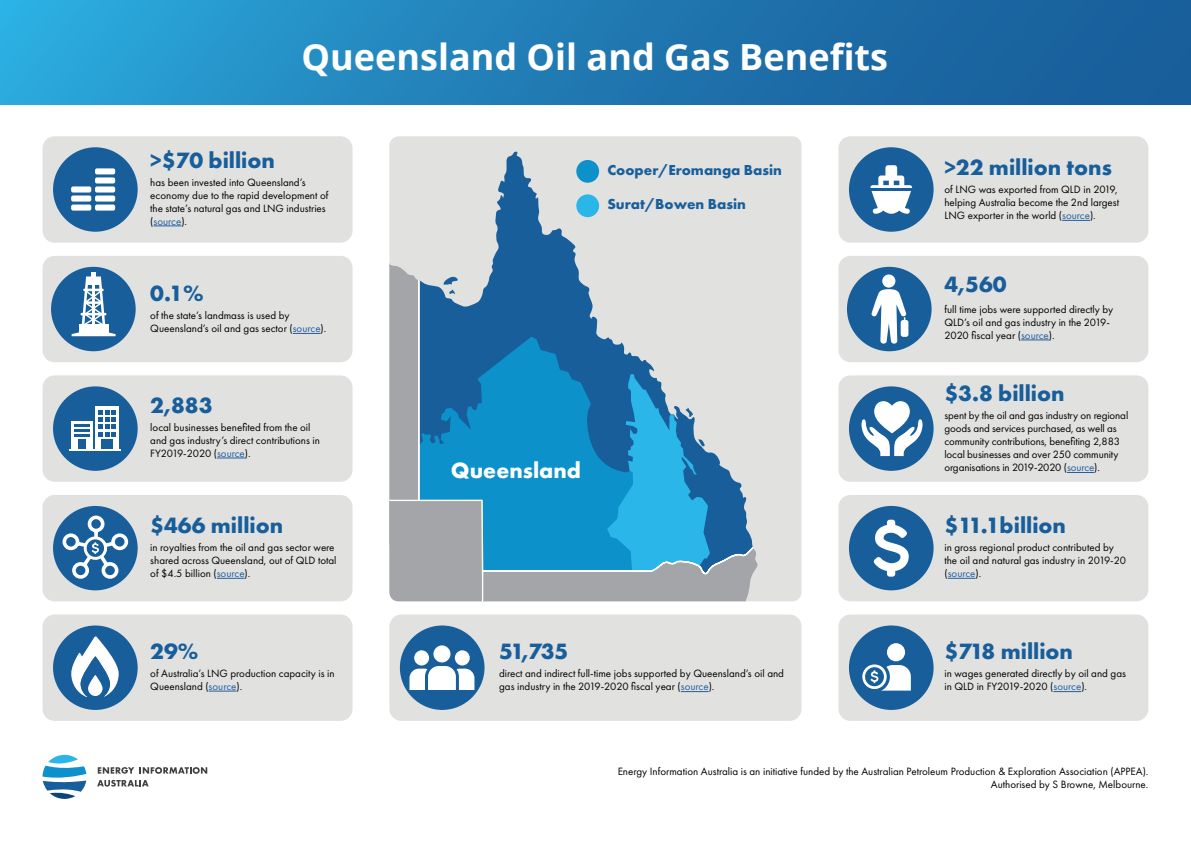
<style>
.page{position:relative;width:1191px;height:842px;background:#fff}
.page>*{position:absolute;margin:0;border:0;box-sizing:border-box;transform-origin:0 0}
.t1{font:700 36px "Open Sans";color:#fff}
.t2{font:700 23px "Futura PT";color:#175e9b}
.t3{font:700 23px "Futura PT";color:#fff}
.t4{font:700 15px "Futura PT";color:#175e9b}
.t5{font:11px/13px "Futura PT";color:#000}
.s1{color:#215e9e}
</style>
<div class="page">
<div style="left:43px;top:136px;width:309px;height:107px;background:#e1e1e0;border-radius:12px"></div>
<div style="left:838px;top:136px;width:310px;height:107px;background:#e1e1e0;border-radius:12px"></div>
<div style="left:43px;top:256px;width:309px;height:106px;background:#e1e1e0;border-radius:12px"></div>
<div style="left:838px;top:256px;width:310px;height:106px;background:#e1e1e0;border-radius:12px"></div>
<div style="left:43px;top:375px;width:309px;height:107px;background:#e1e1e0;border-radius:12px"></div>
<div style="left:838px;top:375px;width:310px;height:107px;background:#e1e1e0;border-radius:12px"></div>
<div style="left:43px;top:495px;width:309px;height:106px;background:#e1e1e0;border-radius:12px"></div>
<div style="left:838px;top:495px;width:310px;height:106px;background:#e1e1e0;border-radius:12px"></div>
<div style="left:43px;top:614px;width:309px;height:107px;background:#e1e1e0;border-radius:12px"></div>
<div style="left:389px;top:614px;width:412px;height:107px;background:#e1e1e0;border-radius:12px"></div>
<div style="left:838px;top:614px;width:310px;height:107px;background:#e1e1e0;border-radius:12px"></div>
<div style="left:389px;top:136px;width:412px;height:465px;background:#e1e1e0;border-radius:9px"></div>
<svg style="left:43px;top:755px;width:43px;height:44px"></svg>
<svg style="left:98px;top:767px;width:109px;height:7px"></svg>
<svg style="left:97px;top:780px;width:52px;height:6px"></svg>
<div style="left:0;top:0;width:1191px;height:105px;background:linear-gradient(to right,#2ba6d9,#165593)"></div>
<svg style="left:51px;top:267px;width:85px;height:84px"></svg>
<svg style="left:153px;top:226px;width:28px;height:1px"></svg>
<svg style="left:1021px;top:340px;width:28px;height:1px"></svg>
<svg style="left:293px;top:333px;width:28px;height:1px"></svg>
<svg style="left:1067px;top:472px;width:27px;height:1px"></svg>
<svg style="left:947px;top:578px;width:28px;height:1px"></svg>
<svg style="left:209px;top:691px;width:27px;height:1px"></svg>
<svg style="left:1053px;top:691px;width:28px;height:1px"></svg>
<svg style="left:681px;top:691px;width:27px;height:1px"></svg>
<svg style="left:1062px;top:220px;width:28px;height:1px"></svg>
<svg style="left:53px;top:147px;width:85px;height:85px"></svg>
<div style="left:400px;top:625px;width:84px;height:85px;background:#175e9b;border-radius:50%"></div>
<svg style="left:217px;top:458px;width:28px;height:1px"></svg>
<svg style="left:217px;top:578px;width:28px;height:1px"></svg>
<svg style="left:53px;top:625px;width:85px;height:85px"></svg>
<div style="left:71px;top:205px;width:20px;height:6px;background:#fff;border-radius:2px"></div>
<div style="left:71px;top:195px;width:20px;height:7px;background:#fff;border-radius:2px"></div>
<div style="left:71px;top:186px;width:20px;height:7px;background:#fff;border-radius:2px"></div>
<div style="left:95px;top:205px;width:20px;height:6px;background:#fff;border-radius:2px"></div>
<div style="left:95px;top:195px;width:20px;height:7px;background:#fff;border-radius:2px"></div>
<div style="left:95px;top:186px;width:20px;height:7px;background:#fff;border-radius:2px"></div>
<div style="left:95px;top:177px;width:20px;height:6px;background:#fff;border-radius:2px"></div>
<div style="left:95px;top:168px;width:20px;height:6px;background:#fff;border-radius:2px"></div>
<svg style="left:847px;top:267px;width:84px;height:84px"></svg>
<svg style="left:849px;top:506px;width:84px;height:84px"></svg>
<svg style="left:849px;top:147px;width:84px;height:85px"></svg>
<hr style="left:866px;top:188px;width:46px;height:2px;background:#175e9b">
<svg style="left:849px;top:625px;width:84px;height:85px"></svg>
<svg style="left:849px;top:386px;width:84px;height:85px"></svg>
<svg style="left:389px;top:159px;width:369px;height:411px"></svg>
<svg style="left:389px;top:243px;width:366px;height:358px"></svg>
<div style="left:576px;top:160px;width:23px;height:23px;background:#0d91ca;border-radius:50%"></div>
<div style="left:576px;top:194px;width:23px;height:23px;background:#2bb6e9;border-radius:50%"></div>
<div style="left:414px;top:650px;width:15px;height:15px;background:#fff;border-radius:50%"></div>
<div style="left:455px;top:650px;width:15px;height:15px;background:#fff;border-radius:50%"></div>
<svg style="left:409px;top:661px;width:65px;height:29px"></svg>
<div style="left:432px;top:644px;width:20px;height:20px;background:#fff;border-radius:50%"></div>
<div style="left:430px;top:642px;width:23px;height:23px;border:3px solid #175e9b;border-radius:50%"></div>
<svg style="left:53px;top:506px;width:85px;height:84px"></svg>
<svg style="left:53px;top:386px;width:85px;height:85px"></svg>
<hr style="left:69px;top:449px;width:52px;height:2px;background:#fff">
<h1 class="t1" style="left:302px;top:31px;width:588px">Queensland Oil and Gas Benefits</h1>
<h2 class="t2" style="left:150px;top:145px;width:126px">&gt;$70 billion</h2>
<p class="t5" style="left:150px;top:176px;width:180px">has been invested into Queensland’s economy due to the rapid development of the state’s natural gas and LNG industries (<span class="s1">source</span>).</p>
<h2 class="t2" style="left:150px;top:279px;width:55px">0.1%</h2>
<p class="t5" style="left:150px;top:309px;width:178px">of the state’s landmass is used by<br>Queensland’s oil and gas sector (<span class="s1">source</span>).</p>
<h2 class="t2" style="left:150px;top:390px;width:64px">2,883</h2>
<p class="t5" style="left:150px;top:421px;width:171px">local businesses benefited from the oil and gas industry’s direct contributions in<br>FY2019-2020 (<span class="s1">source</span>).</p>
<h2 class="t2" style="left:150px;top:511px;width:134px">$466 million</h2>
<p class="t5" style="left:150px;top:541px;width:188px">in royalties from the oil and gas sector were shared across Queensland, out of QLD total of $4.5 billion (<span class="s1">source</span>).</p>
<h2 class="t2" style="left:150px;top:636px;width:50px">29%</h2>
<p class="t5" style="left:150px;top:667px;width:186px">of Australia’s LNG production capacity is in<br>Queensland (<span class="s1">source</span>).</p>
<h3 class="t4" style="left:607px;top:160px;width:176px">Cooper/Eromanga Basin</h3>
<h3 class="t4" style="left:607px;top:195px;width:140px">Surat/Bowen Basin</h3>
<h2 class="t3" style="left:451px;top:455px;width:132px">Queensland</h2>
<h2 class="t2" style="left:499px;top:637px;width:71px">51,735</h2>
<p class="t5" style="left:499px;top:667px;width:286px">direct and indirect full-time jobs supported by Queensland’s oil and gas industry in the 2019-2020 fiscal year (<span class="s1">source</span>).</p>
<h2 class="t2" style="left:944px;top:153px;width:169px">&gt;22 million tons</h2>
<p class="t5" style="left:944px;top:183px;width:176px;text-align:justify">of LNG was exported from QLD in 2019, helping Australia become the 2nd largest LNG exporter in the world (<span class="s1">source</span>).</p>
<h2 class="t2" style="left:944px;top:269px;width:64px">4,560</h2>
<p class="t5" style="left:944px;top:303px;width:170px">full time jobs were supported directly by<br>QLD’s oil and gas industry in the 2019-<br>2020 fiscal year (<span class="s1">source</span>).</p>
<h2 class="t2" style="left:944px;top:379px;width:122px">$3.8 billion</h2>
<p class="t5" style="left:944px;top:409px;width:185px">spent by the oil and gas industry on regional goods and services purchased, as well as community contributions, benefiting 2,883 local businesses and over 250 community organisations in 2019-2020 (<span class="s1">source</span>).</p>
<h2 class="t2" style="left:944px;top:511px;width:123px">$11.1billion</h2>
<p class="t5" style="left:944px;top:541px;width:183px">in gross regional product contributed by the oil and natural gas industry in 2019-20 (<span class="s1">source</span>).</p>
<h2 class="t2" style="left:944px;top:637px;width:130px">$718 million</h2>
<p class="t5" style="left:944px;top:667px;width:183px">in wages generated directly by oil and gas in QLD in FY2019-2020 (<span class="s1">source</span>).</p>
<p class="t5" style="left:617px;top:765px;width:532px;text-align:right">Energy Information Australia is an initiative funded by the Australian Petroleum Production &amp; Exploration Association (APPEA).<br>Authorised by S Browne, Melbourne.</p>
</div>
